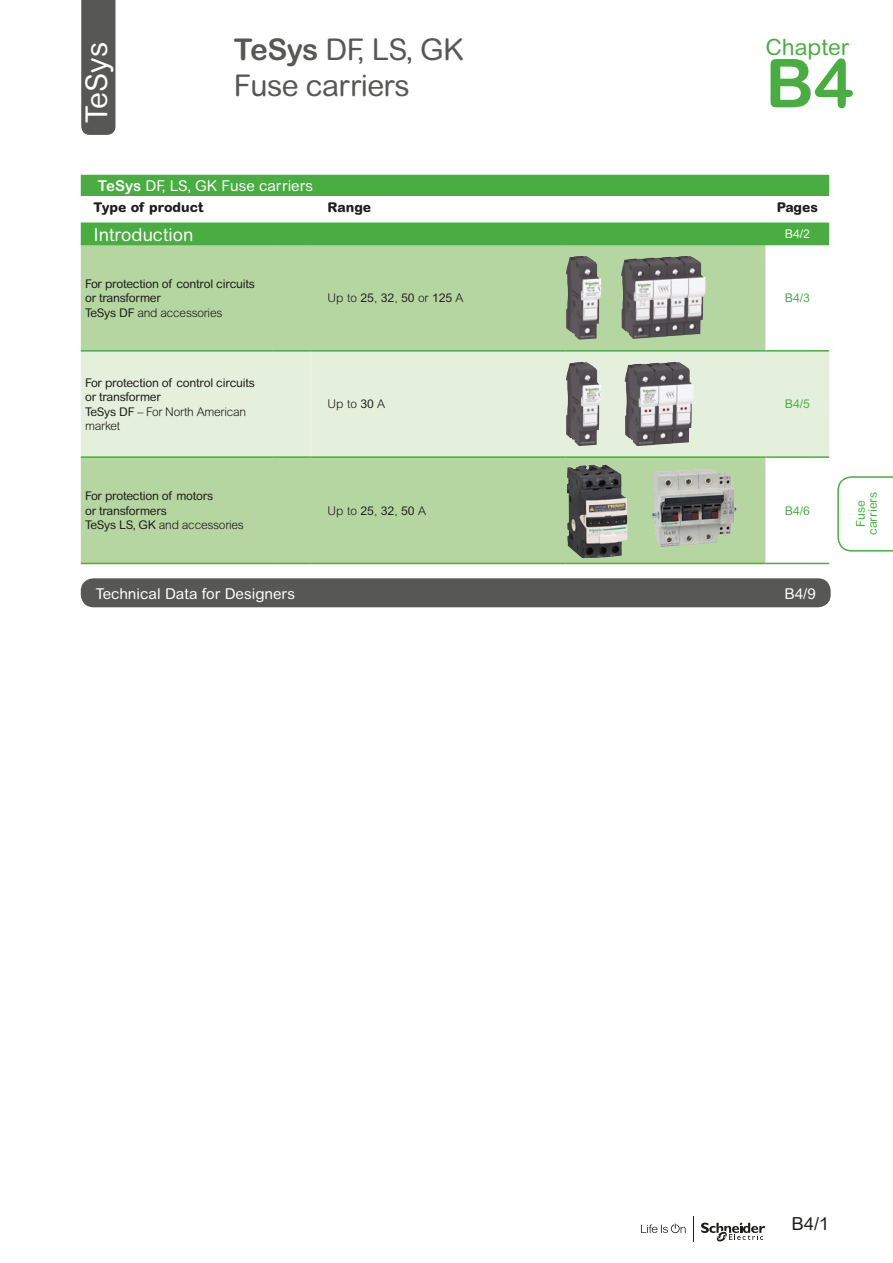
<style>
.page{position:relative;width:893px;height:1263px;background:#fff}
.page>*{position:absolute;margin:0;border:0;box-sizing:border-box;transform-origin:0 0}
.t1{font:700 67.5px "Arial Rounded MT Pro";color:#49ad41}
.t2{font:30.15px "Arial Rounded MT Pro";color:#fff}
.t3{font:30px/36px "Arial Rounded MT Pro";letter-spacing:-.02em;color:#575756}
.t4{font:22.5px "Arial Rounded MT Pro";color:#49ad41}
.t5{font:18px "Arial Rounded MT Pro";color:#fff}
.t6{font:18px "Arial Rounded MT Pro";color:#1d1d1b}
.t7{font:15px "Arial Rounded MT Pro";color:#fff}
.t8{font:800 13.5px "Arial Rounded MT Pro";color:#1d1d1b}
.t9{font:12px/14.4px "Arial Rounded MT Pro";letter-spacing:-.02em;color:#1d1d1b}
.t10{font:300 12px "Arial Rounded MT Pro";color:#1d1d1b}
.t11{font:12px/12px "Arial Rounded MT Pro";color:#49ad41;text-align:center}
.t12{font:12px "Arial Rounded MT Pro";color:#fff}
.s1{font-weight:700}
.s2{font-weight:300}
.s3{font-weight:400}
</style>
<div class="page">
<svg style="left:641px;top:1223px;width:45px;height:10px"></svg>
<svg style="left:701px;top:1222px;width:64px;height:20px"></svg>
<svg style="left:693px;top:1216px;width:1px;height:26px"></svg>
<svg style="left:837px;top:476px;width:56px;height:76px"></svg>
<svg style="left:81px;top:175px;width:748px;height:69px;fill:#49ad41"></svg>
<div style="left:765px;top:223px;width:64px;height:21px;background:#49ad41"></div>
<div style="left:81px;top:245px;width:684px;height:318px;background:#b5d6a1"></div>
<div style="left:81px;top:352px;width:229px;height:104px;background:#e4efdc"></div>
<div style="left:310px;top:352px;width:519px;height:104px;background:#e4efdc"></div>
<hr style="left:81px;top:222px;width:191px;height:2px;background:#49ad41">
<hr style="left:81px;top:244px;width:191px;height:1px;background:#49ad41">
<hr style="left:272px;top:222px;width:38px;height:2px;background:#49ad41">
<hr style="left:272px;top:244px;width:38px;height:1px;background:#49ad41">
<hr style="left:310px;top:222px;width:256px;height:2px;background:#49ad41">
<hr style="left:310px;top:244px;width:256px;height:1px;background:#49ad41">
<hr style="left:566px;top:222px;width:199px;height:2px;background:#49ad41">
<hr style="left:566px;top:244px;width:199px;height:1px;background:#49ad41">
<hr style="left:765px;top:222px;width:64px;height:2px;background:#49ad41">
<hr style="left:765px;top:244px;width:64px;height:1px;background:#49ad41">
<hr style="left:81px;top:350px;width:191px;height:2px;background:#49ad41">
<hr style="left:272px;top:350px;width:38px;height:2px;background:#49ad41">
<hr style="left:310px;top:350px;width:256px;height:2px;background:#49ad41">
<hr style="left:566px;top:350px;width:199px;height:2px;background:#49ad41">
<hr style="left:765px;top:350px;width:64px;height:2px;background:#49ad41">
<hr style="left:81px;top:456px;width:191px;height:2px;background:#49ad41">
<hr style="left:81px;top:563px;width:191px;height:1px;background:#49ad41">
<hr style="left:272px;top:456px;width:38px;height:2px;background:#49ad41">
<hr style="left:272px;top:563px;width:38px;height:1px;background:#49ad41">
<hr style="left:310px;top:456px;width:256px;height:2px;background:#49ad41">
<hr style="left:310px;top:563px;width:256px;height:1px;background:#49ad41">
<hr style="left:566px;top:456px;width:199px;height:2px;background:#49ad41">
<hr style="left:566px;top:563px;width:199px;height:1px;background:#49ad41">
<hr style="left:765px;top:456px;width:64px;height:2px;background:#49ad41">
<hr style="left:765px;top:563px;width:64px;height:1px;background:#49ad41">
<img style="left:566px;top:256px;width:35px;height:84px">
<img style="left:621px;top:256px;width:84px;height:83px">
<img style="left:566px;top:362px;width:35px;height:84px">
<img style="left:625px;top:362px;width:69px;height:84px">
<img style="left:567px;top:464px;width:60px;height:94px">
<img style="left:652px;top:469px;width:85px;height:78px">
<div style="left:82px;top:579px;width:748px;height:27px;background:#575756;border-radius:12px"></div>
<div style="left:81px;top:578px;width:750px;height:29px;border:2px solid #575756;border-radius:12px"></div>
<div style="left:81px;top:0;width:34px;height:135px;background:#575756"></div>
<h2 class="t2" style="left:79px;top:123px;width:82px;rotate:-90deg">TeSys</h2>
<h3 class="t3" style="left:234px;top:33px;width:232px"><span class="s1">TeSys</span> DF, LS, GK<br>Fuse carriers</h3>
<h3 class="t4" style="left:765px;top:34px;width:85px">Chapter</h3>
<h1 class="t1" style="left:765px;top:43px;width:90px">B4</h1>
<p class="t7" style="left:98px;top:177px;width:217px"><span class="s1">TeSys</span> DF, LS, GK Fuse carriers</p>
<p class="t8" style="left:94px;top:199px;width:111px">Type of product</p>
<p class="t8" style="left:327px;top:199px;width:45px">Range</p>
<p class="t8" style="left:777px;top:199px;width:43px">Pages</p>
<h3 class="t5" style="left:94px;top:224px;width:101px">Introduction</h3>
<p class="t12" style="left:785px;top:227px;width:27px">B4/2</p>
<p class="t9" style="left:85px;top:277px;width:171px">For protection of control circuits or transformer<br>TeSys DF <span class="s2">and accessories</span></p>
<p class="t10" style="left:327px;top:291px;width:138px">Up to <span class="s3">25</span>, <span class="s3">32</span>, <span class="s3">50</span> or <span class="s3">125</span> A</p>
<p class="t11" style="left:785px;top:292px;width:27px">B4/3</p>
<p class="t9" style="left:85px;top:376px;width:171px">For protection of control circuits or transformer<br>TeSys DF <span class="s2">– For North American market</span></p>
<p class="t9" style="left:85px;top:489px;width:160px">For protection of motors<br>or transformers<br>TeSys LS, GK <span class="s2">and accessories</span></p>
<p class="t10" style="left:327px;top:397px;width:59px">Up to <span class="s3">30</span> A</p>
<p class="t11" style="left:785px;top:399px;width:27px">B4/5</p>
<p class="t10" style="left:327px;top:504px;width:100px">Up to <span class="s3">25</span>, <span class="s3">32</span>, <span class="s3">50</span> A</p>
<p class="t11" style="left:785px;top:505px;width:27px">B4/6</p>
<p class="t7" style="left:96px;top:585px;width:201px">Technical Data for Designers</p>
<p class="t7" style="left:784px;top:585px;width:33px">B4/9</p>
<p class="t11" style="left:855px;top:535px;width:45px;rotate:-90deg">Fuse carriers</p>
<h3 class="t6" style="left:791px;top:1212px;width:39px">B4/1</h3>
</div>
